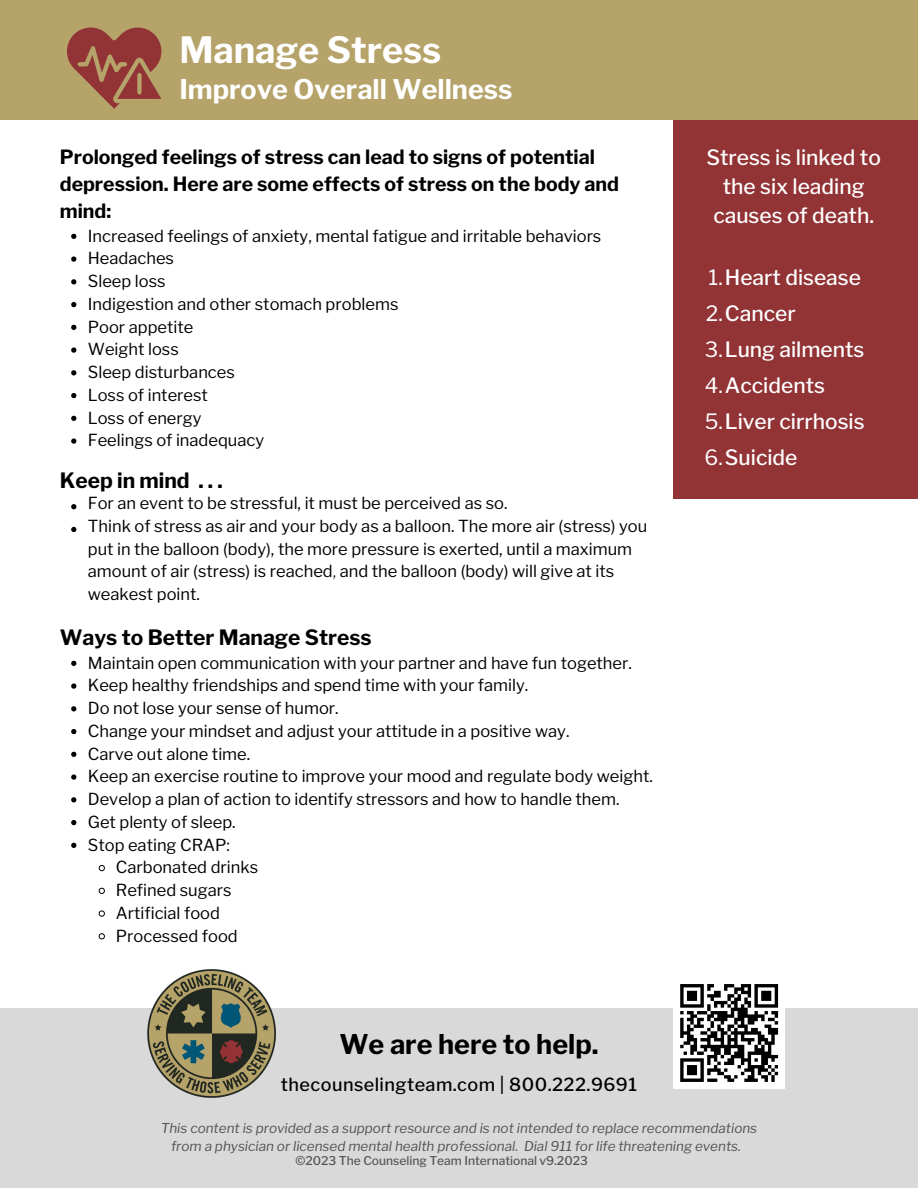
<style>
.page{position:relative;width:918px;height:1188px;background:#fff}
.page>*{position:absolute;margin:0;border:0;box-sizing:border-box;transform-origin:0 0}
.t1{font:700 36px "Libre Franklin";color:#fff}
.t2{font:700 27px "Libre Franklin";color:#fff}
.t3{font:700 27px "Libre Franklin";color:#000}
.t4{font:500 21px/29.2px "Libre Franklin";color:#fff;text-align:center}
.t5{font:700 21px "Libre Franklin";color:#000}
.t6{font:700 19.5px/27.2px "Libre Franklin";color:#000}
.t7{font:500 18px "Libre Franklin";letter-spacing:.025em;color:#000}
.t8{font:16.5px/22.8px "Libre Franklin";color:#000}
.t9{font:italic 13.5px/18px "Libre Franklin";color:#545454;text-align:center}
.t10{font:500 12px "Libre Franklin";color:#545454}
.s1{font-weight:300}
.s2{font-weight:400}
</style>
<div class="page">
<div style="left:673px;top:75px;width:245px;height:424px;background:#923336"></div>
<div style="left:0;top:0;width:918px;height:120px;background:#b5a36a"></div>
<div style="left:0;top:1008px;width:918px;height:180px;background:#d9d9d9"></div>
<div style="left:673px;top:977px;width:112px;height:112px;background:#fff"></div>
<svg style="left:680px;top:984px;width:99px;height:98px"></svg>
<svg style="left:71px;top:234px;width:5px;height:5px"></svg>
<svg style="left:71px;top:256px;width:5px;height:6px"></svg>
<svg style="left:71px;top:279px;width:5px;height:5px"></svg>
<svg style="left:71px;top:302px;width:5px;height:5px"></svg>
<svg style="left:71px;top:325px;width:5px;height:5px"></svg>
<svg style="left:71px;top:347px;width:5px;height:6px"></svg>
<svg style="left:71px;top:370px;width:5px;height:5px"></svg>
<svg style="left:71px;top:393px;width:5px;height:5px"></svg>
<svg style="left:71px;top:416px;width:5px;height:5px"></svg>
<svg style="left:71px;top:438px;width:5px;height:6px"></svg>
<svg style="left:71px;top:504px;width:5px;height:5px"></svg>
<svg style="left:71px;top:527px;width:5px;height:5px"></svg>
<svg style="left:71px;top:661px;width:5px;height:5px"></svg>
<svg style="left:71px;top:683px;width:5px;height:6px"></svg>
<svg style="left:71px;top:706px;width:5px;height:5px"></svg>
<svg style="left:71px;top:729px;width:5px;height:5px"></svg>
<svg style="left:71px;top:752px;width:5px;height:5px"></svg>
<svg style="left:71px;top:774px;width:5px;height:6px"></svg>
<svg style="left:71px;top:797px;width:5px;height:5px"></svg>
<svg style="left:71px;top:820px;width:5px;height:5px"></svg>
<svg style="left:71px;top:843px;width:5px;height:5px"></svg>
<svg style="left:98px;top:865px;width:7px;height:7px"></svg>
<svg style="left:98px;top:887px;width:7px;height:7px"></svg>
<svg style="left:98px;top:910px;width:7px;height:7px"></svg>
<svg style="left:98px;top:933px;width:7px;height:7px"></svg>
<svg style="left:67px;top:28px;width:94px;height:81px"></svg>
<img style="left:147px;top:969px;width:129px;height:129px">
<p class="t1" style="left:179px;top:28px;width:263px">Manage Stress</p>
<p class="t2" style="left:179px;top:73px;width:335px">Improve Overall Wellness</p>
<p class="t6" style="left:60px;top:143px;width:561px">Prolonged feelings of stress can lead to signs of potential depression. Here are some effects of stress on the body and mind:</p>
<p class="t8" style="left:88px;top:224px;width:515px">Increased feelings of anxiety, mental fatigue and irritable behaviors</p>
<p class="t8" style="left:88px;top:247px;width:88px">Headaches</p>
<p class="t8" style="left:88px;top:270px;width:79px">Sleep loss</p>
<p class="t8" style="left:88px;top:293px;width:312px">Indigestion and other stomach problems</p>
<p class="t8" style="left:88px;top:315px;width:107px">Poor appetite</p>
<p class="t8" style="left:88px;top:338px;width:92px">Weight loss</p>
<p class="t8" style="left:88px;top:361px;width:149px">Sleep disturbances</p>
<p class="t8" style="left:88px;top:384px;width:122px">Loss of interest</p>
<p class="t8" style="left:88px;top:406px;width:115px">Loss of energy</p>
<p class="t8" style="left:88px;top:429px;width:178px">Feelings of inadequacy</p>
<p class="t5" style="left:60px;top:468px;width:165px">Keep in mind . . .</p>
<p class="t8" style="left:88px;top:492px;width:561px">For an event to be stressful, it must be perceived as so.<br>Think of stress as air and your body as a balloon. The more air (stress) you put in the balloon (body), the more pressure is exerted, until a maximum amount of air (stress) is reached<span class="s1">,</span> and the balloon (body) will give at its weakest point.</p>
<p class="t5" style="left:60px;top:625px;width:313px">Ways to Better Manage Stress</p>
<p class="t8" style="left:88px;top:651px;width:546px">Maintain open communication with your partner and have fun together.</p>
<p class="t8" style="left:88px;top:674px;width:442px">Keep healthy friendships and spend time with your family.</p>
<p class="t8" style="left:88px;top:697px;width:252px">Do not lose your sense of humor.</p>
<p class="t8" style="left:88px;top:720px;width:483px">Change your mindset and adjust your attitude in a positive way.</p>
<p class="t8" style="left:88px;top:742px;width:164px">Carve out alone time.</p>
<p class="t8" style="left:88px;top:765px;width:567px">Keep an exercise routine to improve your mood and regulate body weight.</p>
<p class="t8" style="left:88px;top:788px;width:533px">Develop a plan of action to identify stressors and how to handle them.</p>
<p class="t8" style="left:88px;top:811px;width:149px">Get plenty of sleep.</p>
<p class="t8" style="left:88px;top:833px;width:144px">Stop eating CRAP:</p>
<p class="t8" style="left:116px;top:856px;width:144px">Carbonated drinks</p>
<p class="t8" style="left:116px;top:879px;width:117px">Refined sugars</p>
<p class="t8" style="left:116px;top:902px;width:106px">Artificial food</p>
<p class="t8" style="left:116px;top:924px;width:123px">Processed food</p>
<p class="t3" style="left:339px;top:1028px;width:261px">We are here to help.</p>
<p class="t7" style="left:281px;top:1074px;width:358px">thecounselingteam.com | 800.222.9691</p>
<p class="t4" style="left:706px;top:143px;width:176px">Stress is linked to the six leading causes of death.</p>
<p class="t4" style="left:709px;top:263px;width:154px"><span class="s2">1.</span>Heart disease</p>
<p class="t4" style="left:706px;top:299px;width:91px"><span class="s2">2.</span>Cancer</p>
<p class="t4" style="left:705px;top:335px;width:161px"><span class="s2">3.</span>Lung ailments</p>
<p class="t4" style="left:705px;top:371px;width:122px"><span class="s2">4.</span>Accidents</p>
<p class="t4" style="left:705px;top:407px;width:161px"><span class="s2">5.</span>Liver cirrhosis</p>
<p class="t4" style="left:705px;top:443px;width:94px"><span class="s2">6.</span>Suicide</p>
<p class="t9" style="left:161px;top:1119px;width:598px">This content is provided as a support resource and is not intended to replace recommendations from a physician or licensed mental health professional. Dial 911 for life threatening events.</p>
<p class="t10" style="left:295px;top:1154px;width:294px">©2023 The Counseling Team International v9.2023</p>
</div>
